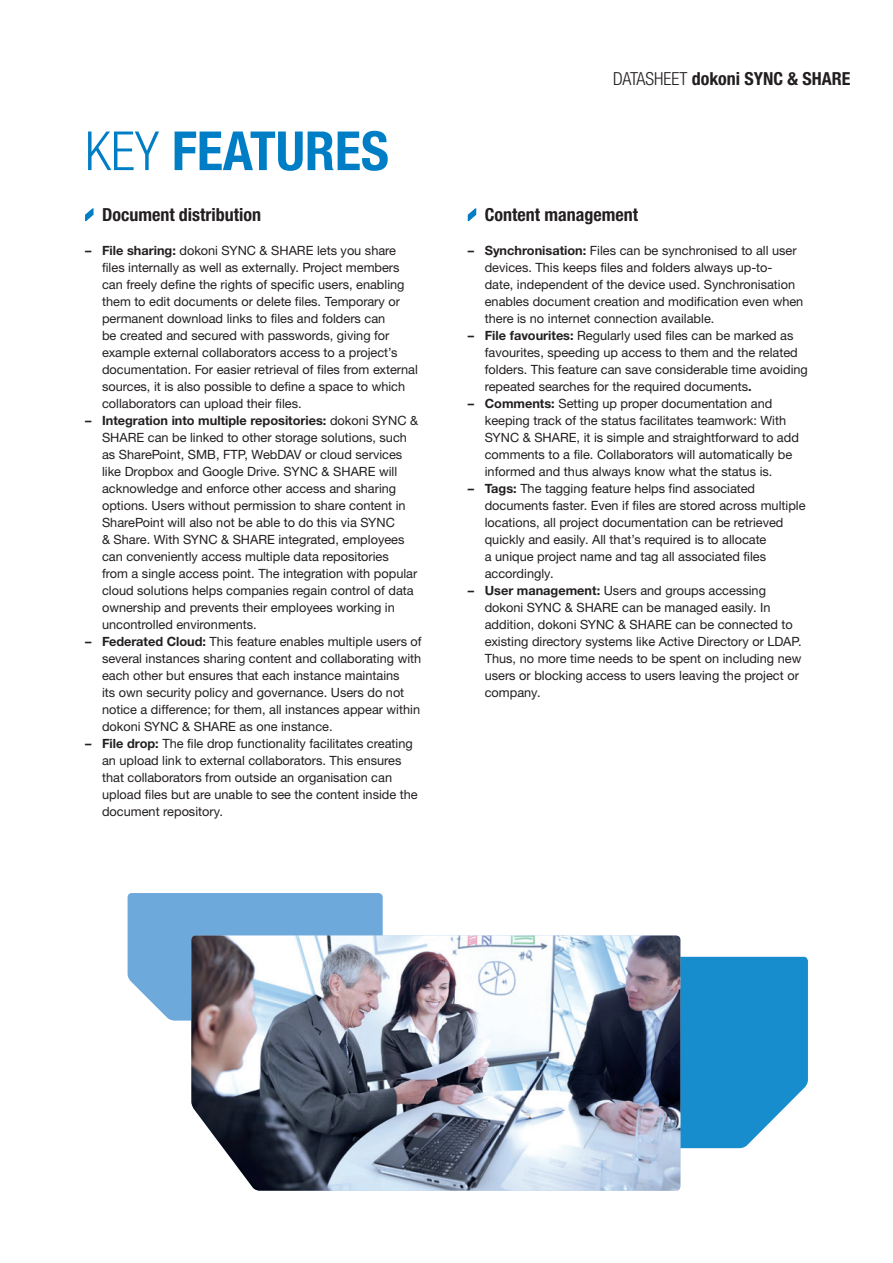
<style>
.page{position:relative;width:893px;height:1263px;background:#fff}
.page>*{position:absolute;margin:0;border:0;box-sizing:border-box;transform-origin:0 0}
.Bro_Inside_HEAD_Bold{font:700 condensed 54px "Helvetica Neue LTW1 G";color:#007ec5}
.Bro_Inside_SUBHEAD_B{font:700 condensed 18px "Helvetica Neue LTW1 G";color:#231f20}
.Bro_Inside_RUBRIC_Bo{font:700 condensed 18px "Helvetica Neue LTW1 G";color:#231f20}
.Bro_Inside_COPY_BULL{font:12.75px/17px "Helvetica Neue LTW1 G";color:#231f20}
.s1{font-weight:300}
.s2{font-weight:700}
</style>
<div class="page">
<svg style="left:680px;top:957px;width:128px;height:191px;background:#2a96d1"></svg>
<svg style="left:85px;top:208px;width:9px;height:14px"></svg>
<svg style="left:467px;top:208px;width:10px;height:14px"></svg>
<div style="left:128px;top:893px;width:255px;height:127px;background:#6da9db"></div>
<img style="left:191px;top:935px;width:489px;height:256px">
<p class="Bro_Inside_HEAD_Bold" style="left:85px;top:119px;width:305px"><span class="s1">KEY</span> FEATURES</p>
<p class="Bro_Inside_SUBHEAD_B" style="left:102px;top:204px;width:161px">Document distribution</p>
<p class="Bro_Inside_COPY_BULL" style="left:102px;top:242px;width:317px;text-indent:-17px"><span class="s2">– File sharing:</span> dokoni SYNC &amp; SHARE lets you share files internally as well as externally. Project members can freely define the rights of specific users, enabling them to edit documents or delete files. Temporary or permanent download links to files and folders can<br>be created and secured with passwords, giving for example external collaborators access to a project’s documentation. For easier retrieval of files from external sources, it is also possible to define a space to which collaborators can upload their files.</p>
<p class="Bro_Inside_COPY_BULL" style="left:102px;top:412px;width:318px;text-indent:-17px"><span class="s2">– Integration into multiple repositories:</span> dokoni SYNC &amp; SHARE can be linked to other storage solutions, such as SharePoint, SMB, FTP, WebDAV or cloud services like Dropbox and Google Drive. SYNC &amp; SHARE will acknowledge and enforce other access and sharing options. Users without permission to share content in SharePoint will also not be able to do this via SYNC<br>&amp; Share. With SYNC &amp; SHARE integrated, employees can conveniently access multiple data repositories<br>from a single access point. The integration with popular cloud solutions helps companies regain control of data ownership and prevents their employees working in uncontrolled environments.</p>
<p class="Bro_Inside_COPY_BULL" style="left:102px;top:633px;width:321px;text-indent:-17px"><span class="s2">– Federated Cloud:</span> This feature enables multiple users of several instances sharing content and collaborating with each other but ensures that each instance maintains<br>its own security policy and governance. Users do not notice a difference; for them, all instances appear within dokoni SYNC &amp; SHARE as one instance.</p>
<p class="Bro_Inside_COPY_BULL" style="left:102px;top:735px;width:317px;text-indent:-17px"><span class="s2">– File drop:</span> The file drop functionality facilitates creating an upload link to external collaborators. This ensures that collaborators from outside an organisation can upload files but are unable to see the content inside the document repository.</p>
<p class="Bro_Inside_RUBRIC_Bo" style="left:613px;top:68px;width:239px"><span class="s1">DATASHEET</span> dokoni SYNC &amp; SHARE</p>
<p class="Bro_Inside_SUBHEAD_B" style="left:485px;top:204px;width:155px">Content management</p>
<p class="Bro_Inside_COPY_BULL" style="left:485px;top:242px;width:320px;text-indent:-17px"><span class="s2">– Synchronisation:</span> Files can be synchronised to all user devices. This keeps files and folders always up-to&shy;date, independent of the device used. Synchronisation enables document creation and modification even when there is no internet connection available.</p>
<p class="Bro_Inside_COPY_BULL" style="left:485px;top:327px;width:325px;text-indent:-17px"><span class="s2">– File favourites:</span> Regularly used files can be marked as favourites, speeding up access to them and the related folders. This feature can save considerable time avoiding repeated searches for the required documents<span class="s2">.</span></p>
<p class="Bro_Inside_COPY_BULL" style="left:485px;top:395px;width:316px;text-indent:-17px"><span class="s2">– Comments:</span> Setting up proper documentation and keeping track of the status facilitates teamwork: With SYNC &amp; SHARE, it is simple and straightforward to add comments to a file. Collaborators will automatically be informed and thus always know what the status is.</p>
<p class="Bro_Inside_COPY_BULL" style="left:485px;top:480px;width:322px;text-indent:-17px"><span class="s2">– Tags:</span> The tagging feature helps find associated documents faster. Even if files are stored across multiple locations, all project documentation can be retrieved quickly and easily. All that’s required is to allocate<br>a unique project name and tag all associated files accordingly.</p>
<p class="Bro_Inside_COPY_BULL" style="left:485px;top:582px;width:319px;text-indent:-17px"><span class="s2">– User management:</span> Users and groups accessing dokoni SYNC &amp; SHARE can be managed easily. In addition, dokoni SYNC &amp; SHARE can be connected to existing directory systems like Active Directory or LDAP.<br>Thus, no more time needs to be spent on including new users or blocking access to users leaving the project or company.</p>
</div>
